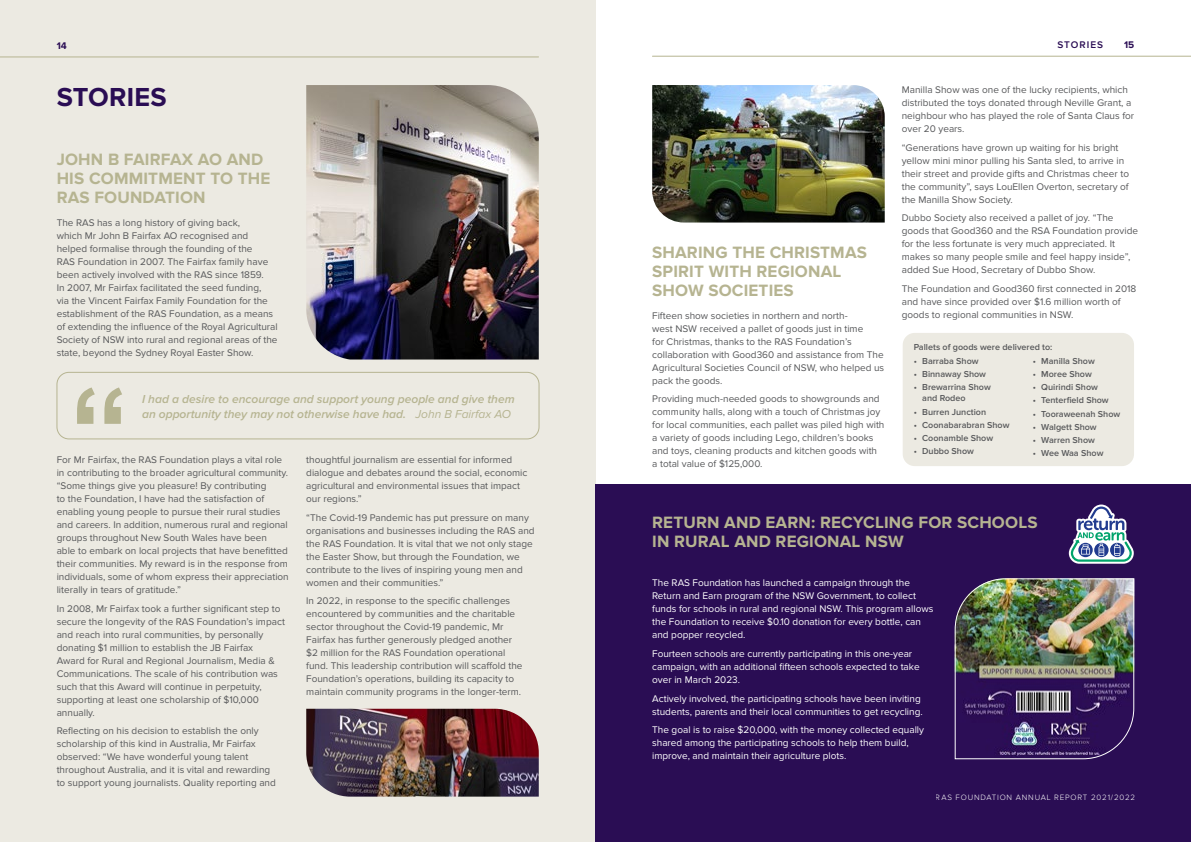
<style>
.page{position:relative;width:1191px;height:842px;background:#fff}
.page>*{position:absolute;margin:0;border:0;box-sizing:border-box;transform-origin:0 0}
.t1{font:700 27px "Proxima Nova";letter-spacing:.01em;color:#2a0d54}
.t2{font:700 17px/19px "Proxima Nova";letter-spacing:.01em;color:#b6b491}
.t3{font:italic 600 12px/15px "Proxima Nova";color:#b6b491}
.t4{font:10px/13px "Proxima Nova";color:#58595b}
.t5{font:10px/13px "Proxima Nova";color:#fff}
.t6{font:600 10px "Proxima Nova";letter-spacing:.1em;color:#2a0d54}
.t7{font:700 10px "Proxima Nova";color:#2a0d54}
.t8{font:600 9px/11px "Proxima Nova";color:#58595b}
.t9{font:300 8px "Proxima Nova";letter-spacing:.1em;color:#fff}
.s1{font-weight:400}
</style>
<div class="page">
<hr style="left:652px;top:56px;width:539px;height:1px;background:#b6b491">
<div style="left:0;top:0;width:595px;height:842px;background:#eceae2"></div>
<hr style="left:0;top:57px;width:538px;height:1px;background:#b6b491">
<div style="left:595px;top:485px;width:596px;height:357px;background:#2a0d54"></div>
<img style="left:954px;top:578px;width:180px;height:182px">
<svg style="left:1068px;top:504px;width:65px;height:60px"></svg>
<img style="left:306px;top:85px;width:233px;height:274px">
<img style="left:652px;top:85px;width:232px;height:138px">
<img style="left:306px;top:709px;width:233px;height:88px">
<div style="left:57px;top:372px;width:482px;height:67px;border:1px solid #b6b491;border-radius:12px"></div>
<svg style="left:77px;top:387px;width:45px;height:37px"></svg>
<div style="left:902px;top:333px;width:232px;height:133px;background:#eceae2;border-radius:12px"></div>
<p class="t6" style="left:1057px;top:39px;width:47px">STORIES</p>
<p class="t7" style="left:57px;top:40px;width:12px">14</p>
<p class="t7" style="left:1124px;top:39px;width:12px">15</p>
<h1 class="t1" style="left:57px;top:82px;width:111px">STORIES</h1>
<h2 class="t2" style="left:57px;top:150px;width:215px">JOHN B FAIRFAX AO AND<br>HIS COMMITMENT TO THE<br>RAS FOUNDATION</h2>
<p class="t4" style="left:57px;top:216px;width:223px">The RAS has a long history of giving back,<br>which Mr John B Fairfax AO recognised and helped formalise through the founding of the<br>RAS Foundation in 2007. The Fairfax family have been actively involved with the RAS since 1859.<br>In 2007, Mr Fairfax facilitated the seed funding,<br>via the Vincent Fairfax Family Foundation for the establishment of the RAS Foundation, as a means of extending the influence of the Royal Agricultural Society of NSW into rural and regional areas of the state, beyond the Sydney Royal Easter Show.</p>
<p class="t3" style="left:142px;top:392px;width:374px">I had a desire to encourage and support young people and give them an opportunity they may not otherwise have had. <span class="s1">John B Fairfax AO</span></p>
<p class="t4" style="left:57px;top:453px;width:234px">For Mr Fairfax, the RAS Foundation plays a vital role in contributing to the broader agricultural community. “Some things give you pleasure! By contributing<br>to the Foundation, I have had the satisfaction of enabling young people to pursue their rural studies and careers. In addition, numerous rural and regional groups throughout New South Wales have been<br>able to embark on local projects that have benefitted their communities. My reward is in the response from individuals, some of whom express their appreciation literally in tears of gratitude.”</p>
<p class="t4" style="left:57px;top:602px;width:230px">In 2008, Mr Fairfax took a further significant step to secure the longevity of the RAS Foundation’s impact and reach into rural communities, by personally donating $1 million to establish the JB Fairfax<br>Award for Rural and Regional Journalism, Media &amp; Communications. The scale of his contribution was such that this Award will continue in perpetuity, supporting at least one scholarship of $10,000 annually.</p>
<p class="t4" style="left:57px;top:725px;width:221px">Reflecting on his decision to establish the only scholarship of this kind in Australia, Mr Fairfax observed: “We have wonderful young talent throughout Australia, and it is vital and rewarding to support young journalists. Quality reporting and</p>
<p class="t4" style="left:306px;top:453px;width:223px">thoughtful journalism are essential for informed dialogue and debates around the social, economic agricultural and environmental issues that impact our regions.”</p>
<p class="t4" style="left:306px;top:511px;width:230px">“The Covid-19 Pandemic has put pressure on many organisations and businesses including the RAS and the RAS Foundation. It is vital that we not only stage the Easter Show, but through the Foundation, we contribute to the lives of inspiring young men and women and their communities.”</p>
<p class="t4" style="left:306px;top:595px;width:218px">In 2022, in response to the specific challenges encountered by communities and the charitable sector throughout the Covid-19 pandemic, Mr Fairfax has further generously pledged another $2 million for the RAS Foundation operational fund. This leadership contribution will scaffold the Foundation’s operations, building its capacity to maintain community programs in the longer-term.</p>
<h2 class="t2" style="left:652px;top:243px;width:216px">SHARING THE CHRISTMAS<br>SPIRIT WITH REGIONAL<br>SHOW SOCIETIES</h2>
<p class="t4" style="left:652px;top:309px;width:233px">Fifteen show societies in northern and north-<br>west NSW received a pallet of goods just in time<br>for Christmas, thanks to the RAS Foundation’s collaboration with Good360 and assistance from The Agricultural Societies Council of NSW, who helped us pack the goods.</p>
<p class="t4" style="left:652px;top:393px;width:234px">Providing much-needed goods to showgrounds and community halls, along with a touch of Christmas joy for local communities, each pallet was piled high with a variety of goods including Lego, children’s books and toys, cleaning products and kitchen goods with a total value of $125,000.</p>
<p class="t4" style="left:901px;top:83px;width:234px">Manilla Show was one of the lucky recipients, which distributed the toys donated through Neville Grant, a neighbour who has played the role of Santa Claus for over 20 years.</p>
<p class="t4" style="left:901px;top:141px;width:229px">“Generations have grown up waiting for his bright yellow mini minor pulling his Santa sled, to arrive in their street and provide gifts and Christmas cheer to the community”, says LouEllen Overton, secretary of the Manilla Show Society.</p>
<p class="t4" style="left:901px;top:212px;width:238px">Dubbo Society also received a pallet of joy. “The goods that Good360 and the RSA Foundation provide for the less fortunate is very much appreciated. It makes so many people smile and feel happy inside”, added Sue Hood, Secretary of Dubbo Show.</p>
<p class="t4" style="left:901px;top:282px;width:236px">The Foundation and Good360 first connected in 2018 and have since provided over $1.6 million worth of goods to regional communities in NSW.</p>
<p class="t8" style="left:913px;top:342px;width:140px">Pallets of goods were delivered to:</p>
<p class="t8" style="left:913px;top:356px;width:66px">• Barraba Show</p>
<p class="t8" style="left:913px;top:369px;width:74px">• Binnaway Show</p>
<p class="t8" style="left:922px;top:382px;width:70px;text-indent:-9px">• Brewarrina Show and Rodeo</p>
<p class="t8" style="left:913px;top:406px;width:74px">• Burren Junction</p>
<p class="t8" style="left:913px;top:419px;width:97px">• Coonabarabran Show</p>
<p class="t8" style="left:913px;top:432px;width:81px">• Coonamble Show</p>
<p class="t8" style="left:913px;top:445px;width:62px">• Dubbo Show</p>
<p class="t8" style="left:1032px;top:356px;width:63px">• Manilla Show</p>
<p class="t8" style="left:1032px;top:369px;width:61px">• Moree Show</p>
<p class="t8" style="left:1032px;top:382px;width:67px">• Quirindi Show</p>
<p class="t8" style="left:1032px;top:395px;width:77px">• Tenterfield Show</p>
<p class="t8" style="left:1032px;top:408px;width:89px">• Tooraweenah Show</p>
<p class="t8" style="left:1032px;top:421px;width:65px">• Walgett Show</p>
<p class="t8" style="left:1032px;top:434px;width:64px">• Warren Show</p>
<p class="t8" style="left:1032px;top:448px;width:72px">• Wee Waa Show</p>
<h2 class="t2" style="left:652px;top:513px;width:387px">RETURN AND EARN: RECYCLING FOR SCHOOLS<br>IN RURAL AND REGIONAL NSW</h2>
<p class="t5" style="left:652px;top:576px;width:283px">The RAS Foundation has launched a campaign through the Return and Earn program of the NSW Government, to collect funds for schools in rural and regional NSW. This program allows the Foundation to receive $0.10 donation for every bottle, can and popper recycled.</p>
<p class="t5" style="left:652px;top:647px;width:269px">Fourteen schools are currently participating in this one-year campaign, with an additional fifteen schools expected to take over in March 2023.</p>
<p class="t5" style="left:652px;top:692px;width:272px">Actively involved, the participating schools have been inviting students, parents and their local communities to get recycling.</p>
<p class="t5" style="left:652px;top:724px;width:273px">The goal is to raise $20,000, with the money collected equally shared among the participating schools to help them build, improve, and maintain their agriculture plots.</p>
<p class="t9" style="left:936px;top:794px;width:201px">RAS FOUNDATION ANNUAL REPORT 2021/2022</p>
</div>
